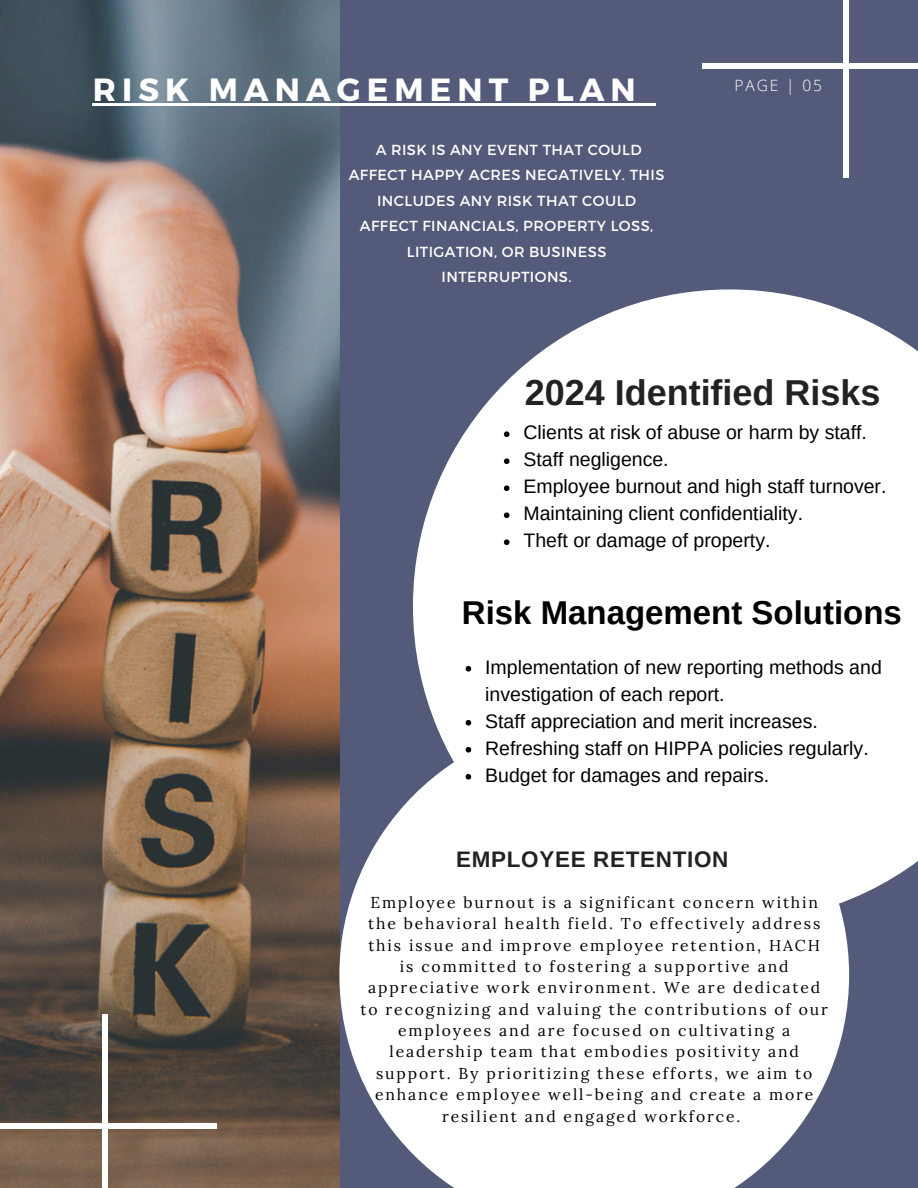
<style>
.page{position:relative;width:918px;height:1188px;background:#545a79}
.page>*{position:absolute;margin:0;border:0;box-sizing:border-box;transform-origin:0 0}
.t1{font:700 36px "Arimo";color:#222}
.t2{font:700 33px "Arimo";color:#000}
.t3{font:700 32.1px "Montserrat";letter-spacing:.19em;color:#fff}
.t4{font:700 22.5px "Arimo";letter-spacing:.03em;color:#222}
.t5{font:19.5px/27px "Arimo";color:#000}
.t6{font:15.75px/21.3px "Lora";letter-spacing:.12em;color:#000;text-align:center}
.t7{font:300 15.6px "Open Sans";letter-spacing:.12em;color:#fff}
.t8{font:14.55px/25.5px "Montserrat";letter-spacing:.03em;color:#fff;text-align:center}
</style>
<div class="page">
<img style="left:0;top:0;width:340px;height:1188px">
<svg style="left:413px;top:289px;width:505px;height:611px;background:#eaebee"></svg>
<svg style="left:339px;top:720px;width:510px;height:468px;background:#ececef"></svg>
<div style="left:102px;top:1014px;width:6px;height:174px;background:#fff"></div>
<div style="left:0;top:1123px;width:217px;height:5px;background:#fff"></div>
<hr style="left:93px;top:103px;width:549px;height:2px;background:#fff">
<svg style="left:642px;top:103px;width:13px;height:2px"></svg>
<svg style="left:504px;top:431px;width:6px;height:6px"></svg>
<svg style="left:504px;top:458px;width:6px;height:6px"></svg>
<svg style="left:504px;top:485px;width:6px;height:6px"></svg>
<svg style="left:504px;top:512px;width:6px;height:6px"></svg>
<svg style="left:504px;top:539px;width:6px;height:6px"></svg>
<svg style="left:466px;top:666px;width:5px;height:6px"></svg>
<svg style="left:466px;top:720px;width:5px;height:6px"></svg>
<svg style="left:466px;top:747px;width:5px;height:6px"></svg>
<svg style="left:466px;top:774px;width:5px;height:6px"></svg>
<div style="left:843px;top:0;width:6px;height:178px;background:#fff"></div>
<div style="left:703px;top:64px;width:215px;height:5px;background:#fff"></div>
<h5 class="t3" style="left:93px;top:69px;width:545px">RISK MANAGEMENT PLAN</h5>
<h2 class="t8" style="left:349px;top:136px;width:317px">A RISK IS ANY EVENT THAT COULD<br>AFFECT HAPPY ACRES NEGATIVELY. THIS<br>INCLUDES ANY RISK THAT COULD<br>AFFECT FINANCIALS, PROPERTY LOSS,<br>LITIGATION, OR BUSINESS<br>INTERRUPTIONS.</h2>
<p class="t7" style="left:735px;top:74px;width:89px">PAGE | 05</p>
<p class="t1" style="left:525px;top:373px;width:357px">2024 Identified Risks</p>
<h1 class="t5" style="left:524px;top:419px;width:345px">Clients at risk of abuse or harm by staff.</h1>
<p class="t5" style="left:524px;top:446px;width:147px">Staff negligence.</p>
<p class="t5" style="left:524px;top:473px;width:365px">Employee burnout and high staff turnover.</p>
<p class="t5" style="left:524px;top:500px;width:281px">Maintaining client confidentiality.</p>
<p class="t5" style="left:524px;top:527px;width:249px">Theft or damage of property.</p>
<p class="t2" style="left:462px;top:595px;width:441px">Risk Management Solutions</p>
<h1 class="t5" style="left:485px;top:654px;width:398px">Implementation of new reporting methods and investigation of each report.</h1>
<p class="t5" style="left:485px;top:708px;width:334px">Staff appreciation and merit increases.</p>
<p class="t5" style="left:485px;top:735px;width:385px">Refreshing staff on HIPPA policies regularly.</p>
<p class="t5" style="left:485px;top:762px;width:285px">Budget for damages and repairs.</p>
<h5 class="t4" style="left:456px;top:846px;width:274px">EMPLOYEE RETENTION</h5>
<p class="t6" style="left:361px;top:891px;width:469px">Employee burnout is a significant concern within the behavioral health field. To effectively address this issue and improve employee retention, HACH is committed to fostering a supportive and appreciative work environment. We are dedicated to recognizing and valuing the contributions of our employees and are focused on cultivating a leadership team that embodies positivity and support. By prioritizing these efforts, we aim to enhance employee well-being and create a more resilient and engaged workforce.</p>
</div>
